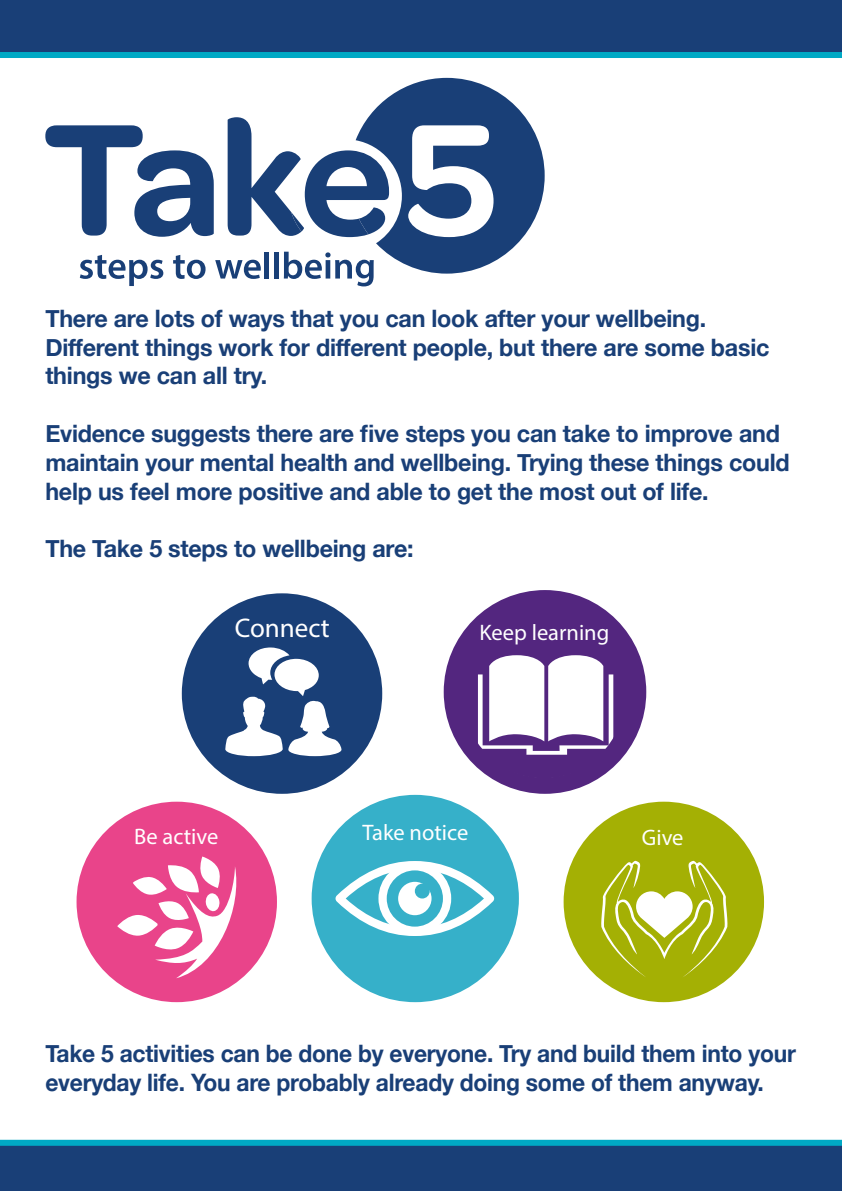
<style>
.page{position:relative;width:842px;height:1191px;background:#fff}
.page>*{position:absolute;margin:0;border:0;box-sizing:border-box;transform-origin:0 0}
.t1{font:27px "Myriad Pro";color:#fff}
.t2{font:700 24px/28.8px "Helvetica Neue";letter-spacing:-.01em;color:#193f77}
.t3{font:700 24px/28.8px "Helvetica Neue";letter-spacing:-.01em;color:#193f77;scale:.95 1}
.t4{font:22.4px "Myriad Pro";color:#fff}
</style>
<div class="page">
<hr style="left:841px;top:110px;width:1px;height:54px;background:#193f77">
<svg style="left:0;top:1139px;width:842px;height:52px"></svg>
<svg style="left:0;top:0;width:842px;height:58px"></svg>
<div style="left:182px;top:593px;width:200px;height:201px;background:#193f77;border-radius:50%"></div>
<svg style="left:225px;top:647px;width:116px;height:109px"></svg>
<div style="left:77px;top:801px;width:200px;height:201px;background:#e9448a;border-radius:50%"></div>
<svg style="left:117px;top:856px;width:120px;height:122px"></svg>
<div style="left:312px;top:795px;width:207px;height:207px;background:#36b0c9;border-radius:50%"></div>
<svg style="left:335px;top:861px;width:159px;height:75px"></svg>
<div style="left:415px;top:883px;width:15px;height:15px;background:#36b0c9;border-radius:50%"></div>
<div style="left:444px;top:590px;width:202px;height:204px;background:#53267f;border-radius:50%"></div>
<svg style="left:460px;top:613px;width:167px;height:165px"></svg>
<div style="left:564px;top:801px;width:200px;height:201px;background:#a4b004;border-radius:50%"></div>
<svg style="left:601px;top:860px;width:126px;height:117px"></svg>
<svg style="left:45px;top:78px;width:500px;height:208px"></svg>
<p class="t2" style="left:45px;top:304px;width:726px">There are lots of ways that you can look after your wellbeing.<br>Different things work for different people, but there are some basic things we can all try.</p>
<p class="t2" style="left:45px;top:420px;width:746px">Evidence suggests there are five steps you can take to improve and maintain your mental health and wellbeing. Trying these things could help us feel more positive and able to get the most out of life.</p>
<p class="t2" style="left:45px;top:535px;width:370px">The Take 5 steps to wellbeing are:</p>
<p class="t1" style="left:235px;top:612px;width:97px">Connect</p>
<p class="t4" style="left:479px;top:618px;width:131px">Keep learning</p>
<p class="t4" style="left:134px;top:822px;width:86px">Be active</p>
<p class="t4" style="left:362px;top:819px;width:107px">Take notice</p>
<p class="t4" style="left:642px;top:824px;width:43px">Give</p>
<p class="t3" style="left:45px;top:1039px;width:791px">Take 5 activities can be done by everyone. Try and build them into your everyday life. You are probably already doing some of them anyway.</p>
</div>
